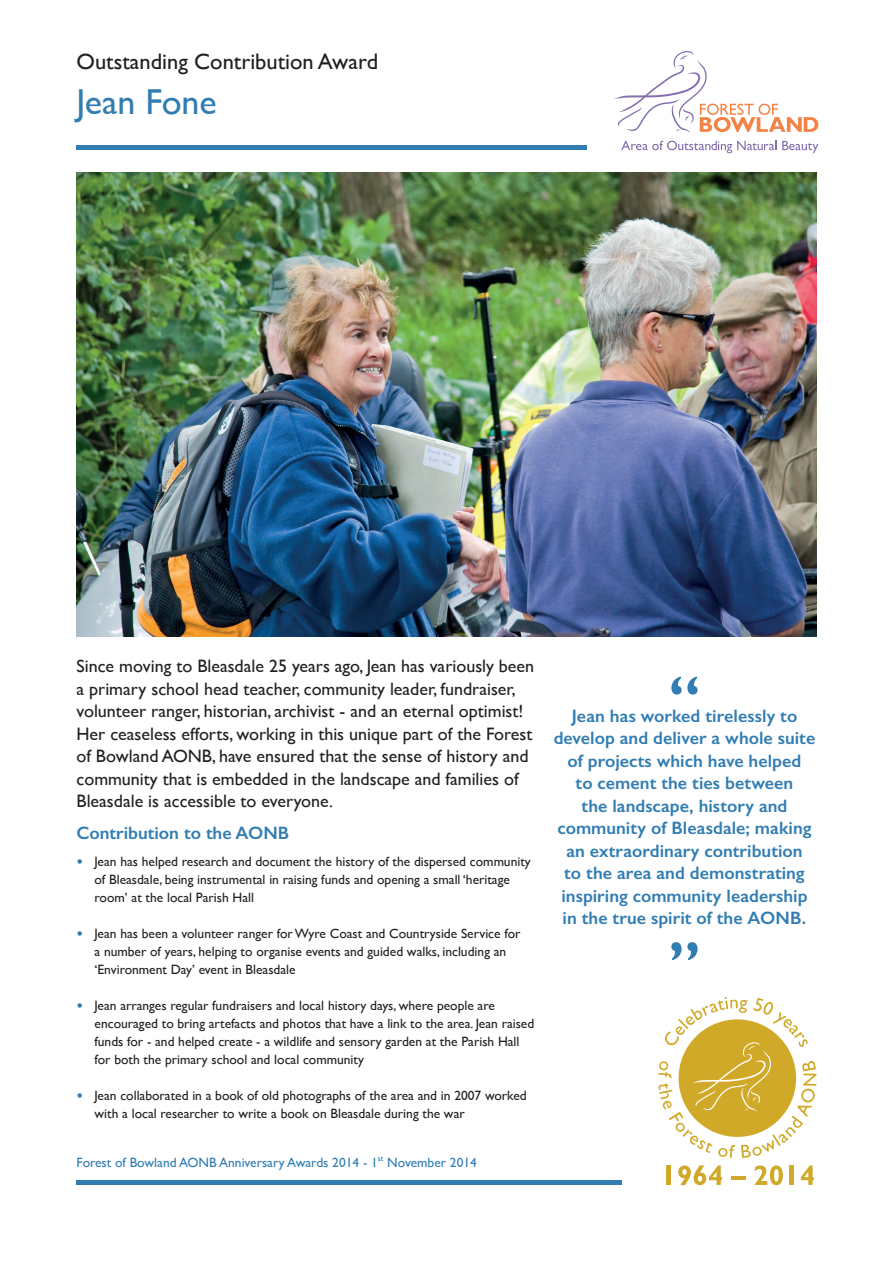
<style>
.page{position:relative;width:893px;height:1263px;background:#fff}
.page>*{position:absolute;margin:0;border:0;box-sizing:border-box;transform-origin:0 0}
.t1{font:36px "Gill Sans";color:#317db2}
.t2{font:22.5px "Gill Sans";color:#231f20}
.t3{font:18px/22.5px "Gill Sans";color:#231f20}
.t4{font:600 18px/22.5px "Gill Sans";color:#317db2;text-align:center}
.t5{font:13.5px/18px "Gill Sans";color:#231f20}
.t6{font:13.5px "Gill Sans";color:#317db2}
.s1{font-weight:700;color:#317db2}
</style>
<div class="page">
<svg style="left:621px;top:141px;width:155px;height:12px"></svg>
<svg style="left:782px;top:141px;width:36px;height:12px"></svg>
<svg style="left:614px;top:51px;width:204px;height:82px"></svg>
<svg style="left:658px;top:997px;width:158px;height:161px"></svg>
<hr style="left:667px;top:1166px;width:4px;height:19px;background:#d0a929">
<svg style="left:678px;top:1165px;width:44px;height:20px"></svg>
<hr style="left:731px;top:1176px;width:14px;height:4px;background:#d0a929">
<svg style="left:755px;top:1165px;width:28px;height:20px"></svg>
<hr style="left:790px;top:1166px;width:4px;height:19px;background:#d0a929">
<svg style="left:801px;top:1165px;width:13px;height:20px"></svg>
<hr style="left:77px;top:1181px;width:545px;height:4px;background:#317db2">
<hr style="left:76px;top:146px;width:510px;height:4px;background:#317db2">
<svg style="left:671px;top:677px;width:27px;height:18px"></svg>
<svg style="left:671px;top:942px;width:27px;height:18px"></svg>
<img style="left:77px;top:173px;width:739px;height:463px">
<h2 class="t2" style="left:77px;top:48px;width:303px">Outstanding Contribution Award</h2>
<h1 class="t1" style="left:77px;top:81px;width:142px">Jean Fone</h1>
<p class="t3" style="left:77px;top:655px;width:459px">Since moving to Bleasdale 25 years ago, Jean has variously been a primary school head teacher, community leader, fundraiser, volunteer ranger, historian, archivist - and an eternal optimist!<br>Her ceaseless efforts, working in this unique part of the Forest of Bowland AONB, have ensured that the sense of history and community that is embedded in the landscape and families of Bleasdale is accessible to everyone.</p>
<h3 class="t4" style="left:77px;top:821px;width:214px">Contribution to the AONB</h3>
<p class="t5" style="left:95px;top:852px;width:438px;text-indent:-18px"><span class="s1">•</span> Jean has helped research and document the history of the dispersed community of Bleasdale, being instrumental in raising funds and opening a small ‘heritage room’ at the local Parish Hall</p>
<p class="t5" style="left:95px;top:924px;width:427px;text-indent:-18px"><span class="s1">•</span> Jean has been a volunteer ranger for Wyre Coast and Countryside Service for a number of years, helping to organise events and guided walks, including an ‘Environment Day’ event in Bleasdale</p>
<p class="t5" style="left:95px;top:996px;width:441px;text-indent:-18px"><span class="s1">•</span> Jean arranges regular fundraisers and local history days, where people are encouraged to bring artefacts and photos that have a link to the area. Jean raised funds for - and helped create - a wildlife and sensory garden at the Parish Hall for both the primary school and local community</p>
<p class="t5" style="left:95px;top:1086px;width:434px;text-indent:-18px"><span class="s1">•</span> Jean collaborated in a book of old photographs of the area and in 2007 worked with a local researcher to write a book on Bleasdale during the war</p>
<p class="t6" style="left:77px;top:1155px;width:402px">Forest of Bowland AONB Anniversary Awards 2014 - 1<sup>st</sup> November 2014</p>
<p class="t4" style="left:554px;top:704px;width:263px">Jean has worked tirelessly to develop and deliver a whole suite of projects which have helped<br>to cement the ties between<br>the landscape, history and community of Bleasdale; making an extraordinary contribution<br>to the area and demonstrating inspiring community leadership in the true spirit of the AONB.</p>
</div>
